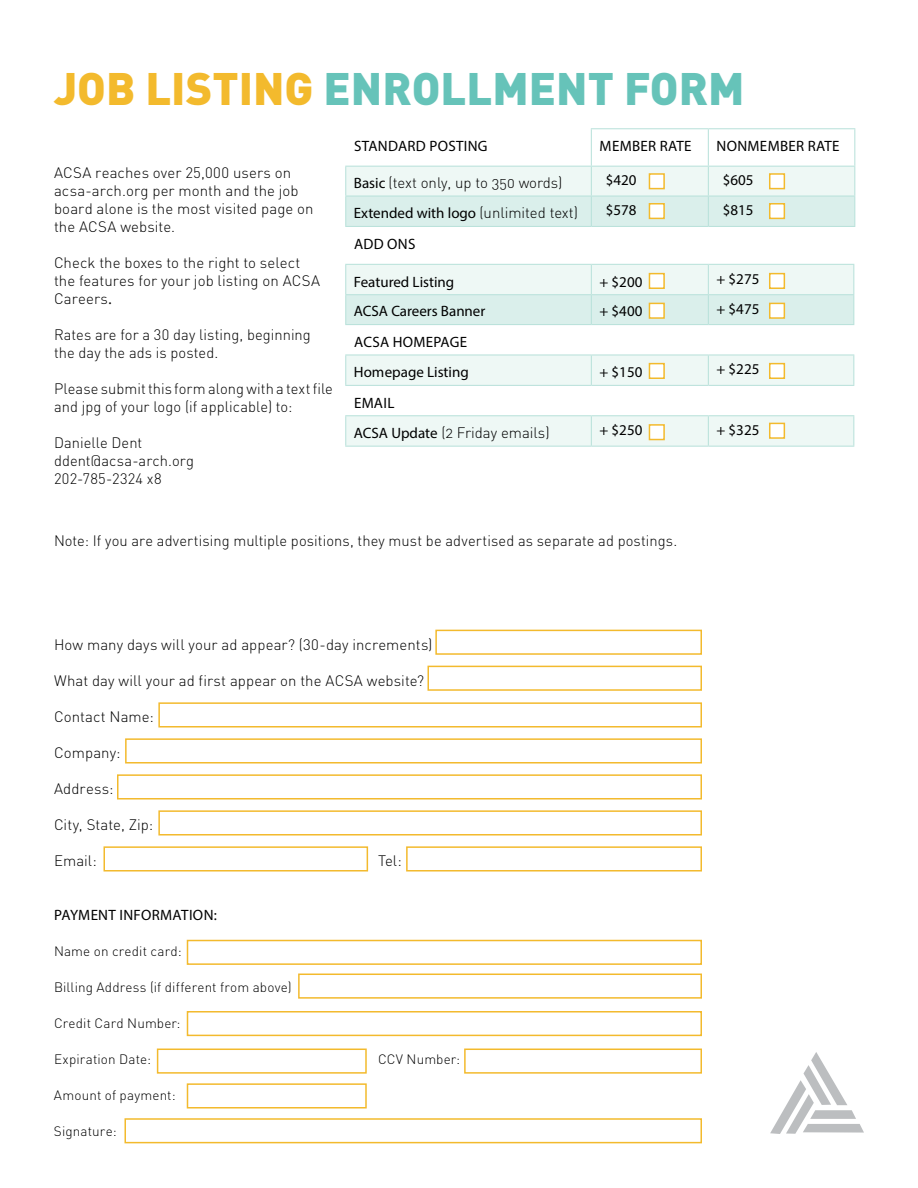
<style>
.page{position:relative;width:918px;height:1188px;background:#fff}
.page>*{position:absolute;margin:0;border:0;box-sizing:border-box;transform-origin:0 0}
.t1{font:900 45px "DIN";color:#66c3b9}
.t2{font:300 15px/18px "DIN";letter-spacing:.005em;color:#000}
.t3{font:15px/30.5px "Myriad Pro";color:#000}
.t4{font:15px "DIN Light Alternate";color:#000}
.t5{font:15px "Myriad Pro";letter-spacing:.02em;color:#000}
.t6{font:15px "Myriad Pro";letter-spacing:.025em;color:#000}
.t7{font:300 13.5px "DIN";letter-spacing:.01em;color:#000}
.s1{color:#f3ba2d}
.s2{font-family:"Myriad Pro";font-weight:400}
.s3{font-family:"Myriad Pro"}
.s4{font-family:"DIN Light Alternate"}
</style>
<div class="page">
<div style="left:435px;top:630px;width:267px;height:25px;background:#fff;border:2px solid #f3ba2d"></div>
<div style="left:428px;top:666px;width:274px;height:25px;background:#fff;border:2px solid #f3ba2d"></div>
<div style="left:158px;top:702px;width:544px;height:26px;background:#fff;border:2px solid #f3ba2d"></div>
<div style="left:125px;top:738px;width:577px;height:26px;background:#fff;border:2px solid #f3ba2d"></div>
<div style="left:117px;top:774px;width:585px;height:26px;background:#fff;border:2px solid #f3ba2d"></div>
<div style="left:158px;top:810px;width:544px;height:26px;background:#fff;border:2px solid #f3ba2d"></div>
<div style="left:104px;top:846px;width:264px;height:26px;background:#fff;border:2px solid #f3ba2d"></div>
<div style="left:406px;top:846px;width:296px;height:26px;background:#fff;border:2px solid #f3ba2d"></div>
<div style="left:187px;top:940px;width:515px;height:25px;border:2px solid #f3ba2d"></div>
<div style="left:298px;top:974px;width:404px;height:25px;border:2px solid #f3ba2d"></div>
<div style="left:187px;top:1011px;width:515px;height:25px;border:2px solid #f3ba2d"></div>
<div style="left:157px;top:1049px;width:210px;height:25px;border:2px solid #f3ba2d"></div>
<div style="left:187px;top:1083px;width:180px;height:26px;border:2px solid #f3ba2d"></div>
<div style="left:124px;top:1118px;width:578px;height:25px;border:2px solid #f3ba2d"></div>
<div style="left:464px;top:1049px;width:238px;height:25px;border:2px solid #f3ba2d"></div>
<svg style="left:770px;top:1052px;width:94px;height:82px"></svg>
<svg style="left:345px;top:167px;width:510px;height:59px;background:#e2f2ef"></svg>
<hr style="left:345px;top:226px;width:246px;height:1px;background:#b8e1da">
<hr style="left:591px;top:226px;width:117px;height:1px;background:#b8e1da">
<hr style="left:708px;top:226px;width:147px;height:1px;background:#b8e1da">
<hr style="left:708px;top:129px;width:1px;height:37px;background:#b8e1da">
<hr style="left:345px;top:166px;width:246px;height:1px;background:#b8e1da">
<hr style="left:591px;top:128px;width:117px;height:1px;background:#b8e1da">
<hr style="left:591px;top:129px;width:1px;height:37px;background:#b8e1da">
<hr style="left:708px;top:128px;width:147px;height:1px;background:#b8e1da">
<hr style="left:854px;top:129px;width:1px;height:37px;background:#b8e1da">
<hr style="left:591px;top:166px;width:117px;height:1px;background:#b8e1da">
<hr style="left:708px;top:166px;width:147px;height:1px;background:#b8e1da">
<svg style="left:346px;top:355px;width:507px;height:91px;fill:#eef8f5"></svg>
<hr style="left:345px;top:355px;width:1px;height:30px;background:#b8e1da">
<hr style="left:591px;top:355px;width:1px;height:30px;background:#b8e1da">
<hr style="left:708px;top:355px;width:1px;height:30px;background:#b8e1da">
<hr style="left:853px;top:355px;width:1px;height:30px;background:#b8e1da">
<hr style="left:345px;top:416px;width:1px;height:30px;background:#b8e1da">
<hr style="left:591px;top:416px;width:1px;height:30px;background:#b8e1da">
<hr style="left:708px;top:416px;width:1px;height:30px;background:#b8e1da">
<hr style="left:853px;top:416px;width:1px;height:30px;background:#b8e1da">
<hr style="left:345px;top:385px;width:246px;height:1px;background:#b8e1da">
<hr style="left:591px;top:385px;width:117px;height:1px;background:#b8e1da">
<hr style="left:708px;top:385px;width:146px;height:1px;background:#b8e1da">
<hr style="left:345px;top:415px;width:246px;height:1px;background:#b8e1da">
<hr style="left:591px;top:415px;width:117px;height:1px;background:#b8e1da">
<hr style="left:708px;top:415px;width:146px;height:1px;background:#b8e1da">
<hr style="left:345px;top:354px;width:246px;height:1px;background:#b8e1da">
<hr style="left:591px;top:354px;width:117px;height:1px;background:#b8e1da">
<hr style="left:708px;top:354px;width:146px;height:1px;background:#b8e1da">
<hr style="left:345px;top:446px;width:246px;height:1px;background:#b8e1da">
<hr style="left:591px;top:446px;width:117px;height:1px;background:#b8e1da">
<hr style="left:708px;top:446px;width:146px;height:1px;background:#b8e1da">
<hr style="left:345px;top:264px;width:246px;height:1px;background:#b8e1da">
<hr style="left:591px;top:264px;width:117px;height:1px;background:#b8e1da">
<hr style="left:708px;top:264px;width:146px;height:1px;background:#b8e1da">
<svg style="left:345px;top:265px;width:509px;height:60px;background:#e2f2ef"></svg>
<hr style="left:345px;top:294px;width:246px;height:1px;background:#b8e1da">
<hr style="left:591px;top:294px;width:117px;height:1px;background:#b8e1da">
<hr style="left:708px;top:294px;width:146px;height:1px;background:#b8e1da">
<div style="left:649px;top:173px;width:16px;height:16px;background:#fff;border:2px solid #f3ba2d"></div>
<div style="left:649px;top:273px;width:16px;height:16px;background:#fff;border:2px solid #f3ba2d"></div>
<div style="left:649px;top:363px;width:16px;height:16px;background:#fff;border:2px solid #f3ba2d"></div>
<div style="left:769px;top:173px;width:16px;height:16px;background:#fff;border:2px solid #f3ba2d"></div>
<div style="left:769px;top:273px;width:16px;height:16px;background:#fff;border:2px solid #f3ba2d"></div>
<div style="left:769px;top:363px;width:16px;height:16px;background:#fff;border:2px solid #f3ba2d"></div>
<div style="left:649px;top:203px;width:16px;height:16px;background:#fff;border:2px solid #f3ba2d"></div>
<div style="left:649px;top:303px;width:16px;height:16px;background:#fff;border:2px solid #f3ba2d"></div>
<div style="left:649px;top:424px;width:16px;height:16px;background:#fff;border:2px solid #f3ba2d"></div>
<div style="left:769px;top:203px;width:16px;height:16px;background:#fff;border:2px solid #f3ba2d"></div>
<div style="left:769px;top:303px;width:16px;height:16px;background:#fff;border:2px solid #f3ba2d"></div>
<div style="left:769px;top:423px;width:16px;height:16px;background:#fff;border:2px solid #f3ba2d"></div>
<h1 class="t1" style="left:54px;top:59px;width:692px"><span class="s1">JOB LISTING</span> ENROLLMENT FORM</h1>
<p class="t2" style="left:54px;top:163px;width:261px">ACSA reaches over 25,000 users on acsa-arch.org per month and the job board alone is the most visited page on the ACSA website.</p>
<p class="t2" style="left:54px;top:253px;width:268px">Check the boxes to the right to select the features for your job listing on ACSA<br>Careers<span class="s2">.</span></p>
<p class="t2" style="left:54px;top:325px;width:258px">Rates are for a 30 day listing, beginning the day the ads is posted.</p>
<p class="t2" style="left:54px;top:379px;width:280px">Please submit this form along with a text file and jpg of your logo (if applicable) to:</p>
<p class="t2" style="left:54px;top:433px;width:142px">Danielle Dent ddent@acsa-arch.org<br>202-785-2324 x8</p>
<p class="t5" style="left:354px;top:137px;width:135px">STANDARD POSTING</p>
<p class="t5" style="left:600px;top:137px;width:93px">MEMBER RATE</p>
<p class="t5" style="left:717px;top:137px;width:124px">NONMEMBER RATE</p>
<p class="t4" style="left:354px;top:173px;width:210px"><span class="s3">Basic</span> (text only, up to 350 words)</p>
<p class="t3" style="left:606px;top:165px;width:32px">$420</p>
<p class="t3" style="left:723px;top:165px;width:32px">$605</p>
<p class="t3" style="left:354px;top:198px;width:226px">Extended with logo <span class="s4">(unlimited text)</span></p>
<p class="t3" style="left:606px;top:195px;width:32px">$578</p>
<p class="t3" style="left:723px;top:195px;width:32px">$815</p>
<p class="t3" style="left:354px;top:229px;width:63px">ADD ONS</p>
<p class="t3" style="left:354px;top:266px;width:102px">Featured Listing</p>
<p class="t3" style="left:600px;top:266px;width:44px">+ $200</p>
<p class="t3" style="left:717px;top:263px;width:44px">+ $275</p>
<p class="t3" style="left:354px;top:296px;width:133px">ACSA Careers Banner</p>
<p class="t3" style="left:600px;top:296px;width:44px">+ $400</p>
<p class="t3" style="left:717px;top:293px;width:44px">+ $475</p>
<p class="t3" style="left:354px;top:326px;width:116px">ACSA HOMEPAGE<br>Homepage Listing</p>
<p class="t3" style="left:600px;top:357px;width:44px">+ $150</p>
<p class="t3" style="left:717px;top:354px;width:44px">+ $225</p>
<p class="t3" style="left:354px;top:387px;width:42px">EMAIL</p>
<p class="t4" style="left:354px;top:423px;width:197px"><span class="s3">ACSA Update</span> (2 Friday emails)</p>
<p class="t3" style="left:600px;top:415px;width:44px">+ $250</p>
<p class="t3" style="left:717px;top:415px;width:44px">+ $325</p>
<p class="t2" style="left:54px;top:531px;width:625px">Note: If you are advertising multiple positions, they must be advertised as separate ad postings.</p>
<p class="t2" style="left:54px;top:635px;width:380px">How many days will your ad appear? (30-day increments)</p>
<p class="t2" style="left:54px;top:671px;width:372px">What day will your ad first appear on the ACSA website?</p>
<p class="t2" style="left:54px;top:707px;width:102px">Contact Name:</p>
<p class="t2" style="left:54px;top:743px;width:68px">Company:</p>
<p class="t2" style="left:54px;top:779px;width:61px">Address:</p>
<p class="t2" style="left:54px;top:815px;width:101px">City, State, Zip:</p>
<p class="t2" style="left:54px;top:851px;width:44px">Email:</p>
<p class="t2" style="left:378px;top:851px;width:25px">Tel:</p>
<p class="t6" style="left:54px;top:905px;width:164px">PAYMENT INFORMATION:</p>
<p class="t7" style="left:54px;top:942px;width:129px">Name on credit card:</p>
<p class="t7" style="left:54px;top:978px;width:239px">Billing Address (if different from above)</p>
<p class="t7" style="left:54px;top:1014px;width:128px">Credit Card Number:</p>
<p class="t7" style="left:54px;top:1050px;width:98px">Expiration Date:</p>
<p class="t7" style="left:378px;top:1050px;width:83px">CCV Number:</p>
<p class="t7" style="left:54px;top:1086px;width:123px">Amount of payment:</p>
<p class="t7" style="left:54px;top:1122px;width:64px">Signature:</p>
</div>
